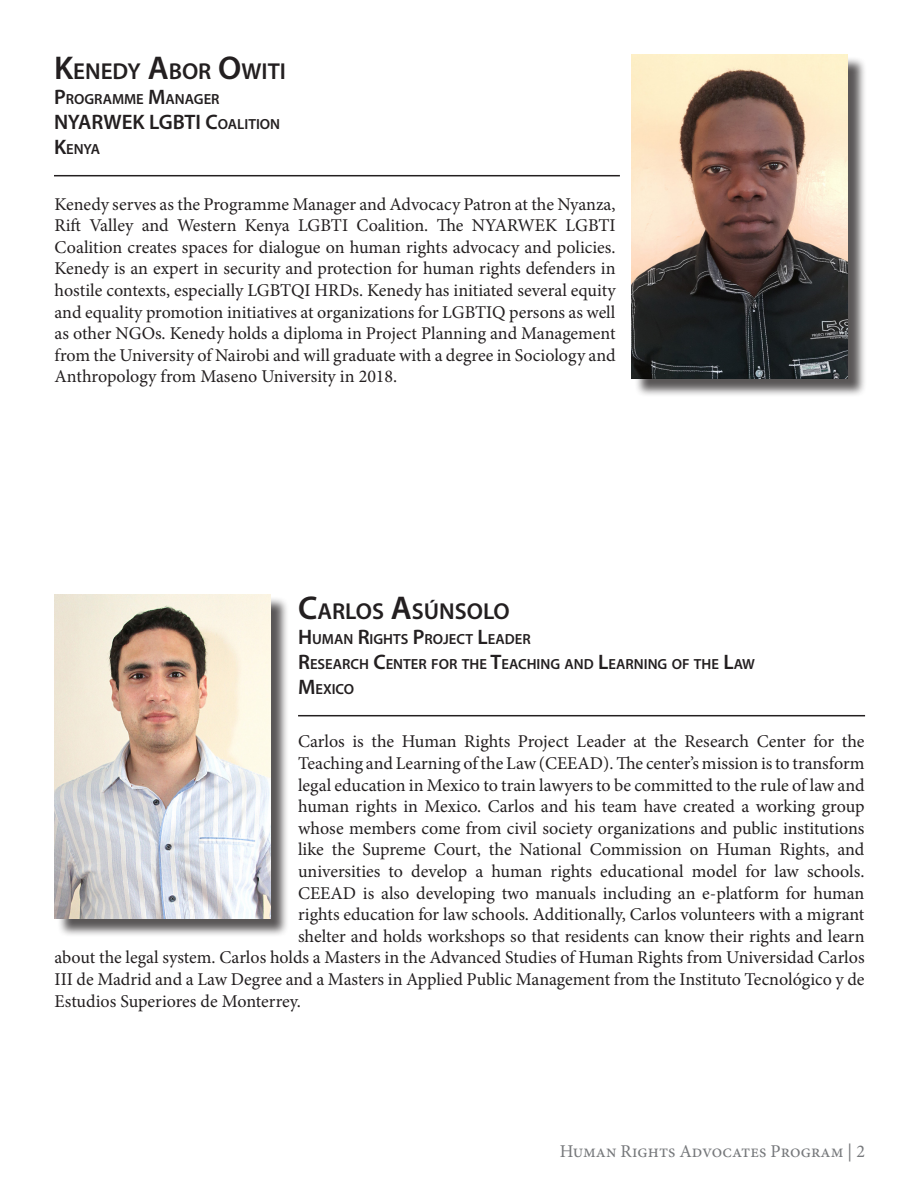
<style>
.page{position:relative;width:918px;height:1188px;background:#fff}
.page>*{position:absolute;margin:0;border:0;box-sizing:border-box;transform-origin:0 0}
.t1{font:600 23.1px "Myriad Pro";color:#231f20}
.t2{font:600 21px "Myriad Pro";color:#231f20}
.t3{font:18px/21.6px "Minion Pro";color:#231f20;text-align:justify}
.t4{font:18px "Minion Pro";color:#76787b}
.t5{font:600 14.7px "Myriad Pro";color:#231f20}
.s1{font-size:33px}
.s2{font-size:21px}
.s3{font-size:14.7px}
</style>
<div class="page">
<hr style="left:298px;top:715px;width:567px;height:1px;background:#231f20">
<div style="left:634px;top:56px;width:233px;height:341px;background:#231f20;opacity:.75"></div>
<img style="left:632px;top:54px;width:216px;height:324px">
<hr style="left:54px;top:175px;width:566px;height:1px;background:#231f20">
<div style="left:57px;top:596px;width:233px;height:341px;background:#231f20;opacity:.75"></div>
<img style="left:55px;top:594px;width:216px;height:324px">
<p class="t1" style="left:54px;top:56px;width:233px"><span class="s1">K</span>ENEDY <span class="s1">A</span>BOR <span class="s1">O</span>WITI</p>
<p class="t5" style="left:54px;top:90px;width:166px"><span class="s2">P</span>ROGRAMME <span class="s2">M</span>ANAGER</p>
<p class="t2" style="left:54px;top:109px;width:228px">NYARWEK LG BTI C<span class="s3">OALITION</span></p>
<p class="t5" style="left:54px;top:140px;width:48px"><span class="s2">K</span>ENYA</p>
<p class="t3" style="left:55px;top:193px;width:563px">Kenedy serves as the Programme Manager and Advocacy Patron at the Nyanza, Rift Valley and Western Kenya LGBTI Coalition. The NYARWEK LGBTI Coalition creates spaces for dialogue on human rights advocacy and policies.<br>Kenedy is an expert in security and protection for human rights defenders in hostile contexts, especially LGBTQI HRDs. Kenedy has initiated several equity and equality promotion initiatives at organizations for LGBTIQ persons as well as other NGOs. Kenedy holds a diploma in Project Planning and Management from the University of Nairobi and will graduate with a degree in Sociology and Anthropology from Maseno University in 2018.</p>
<p class="t1" style="left:298px;top:596px;width:213px"><span class="s1">C</span>ARLOS <span class="s1">A</span>SÚNSOLO</p>
<p class="t5" style="left:298px;top:630px;width:233px"><span class="s2">H</span>UMAN <span class="s2">R</span>IGHTS <span class="s2">P</span>ROJECT <span class="s2">L</span>EADER</p>
<p class="t5" style="left:298px;top:655px;width:459px"><span class="s2">R</span>ESEARCH <span class="s2">C</span>ENTER FOR THE <span class="s2">T</span>EACHING AND <span class="s2">L</span>EARNING OF THE <span class="s2">L</span>AW</p>
<p class="t5" style="left:298px;top:680px;width:58px"><span class="s2">M</span>EXICO</p>
<p class="t3" style="left:298px;top:731px;width:568px">Carlos is the Human Rights Project Leader at the Research Center for the</p>
<p class="t3" style="left:298px;top:753px;width:568px">Teaching and Learning of the Law (CEEAD). The center’s mission is to transform</p>
<p class="t3" style="left:298px;top:774px;width:568px">legal education in Mexico to train lawyers to be committed to the rule of law and</p>
<p class="t3" style="left:298px;top:796px;width:568px">human rights in Mexico. Carlos and his team have created a working group</p>
<p class="t3" style="left:298px;top:817px;width:568px">whose members come from civil society organizations and public institutions</p>
<p class="t3" style="left:298px;top:839px;width:568px">like the Supreme Court, the National Commission on Human Rights, and</p>
<p class="t3" style="left:298px;top:861px;width:568px">universities to develop a human rights educational model for law schools.</p>
<p class="t3" style="left:298px;top:882px;width:568px">CEEAD is also developing two manuals including an e-platform for human</p>
<p class="t3" style="left:298px;top:904px;width:568px">rights education for law schools. Additionally, Carlos volunteers with a migrant</p>
<p class="t3" style="left:298px;top:925px;width:568px">shelter and holds workshops so that residents can know their rights and learn</p>
<p class="t3" style="left:55px;top:947px;width:812px">about the legal system. Carlos holds a Masters in the Advanced Studies of Human Rights from Universidad Carlos</p>
<p class="t3" style="left:55px;top:969px;width:812px">III de Madrid and a Law Degree and a Masters in Applied Public Management from the Instituto Tecnológico y de</p>
<p class="t3" style="left:55px;top:990px;width:248px">Estudios Superiores de Monterrey.</p>
<p class="t4" style="left:560px;top:1139px;width:307px">Human Rights Advocates Program | 2</p>
</div>
